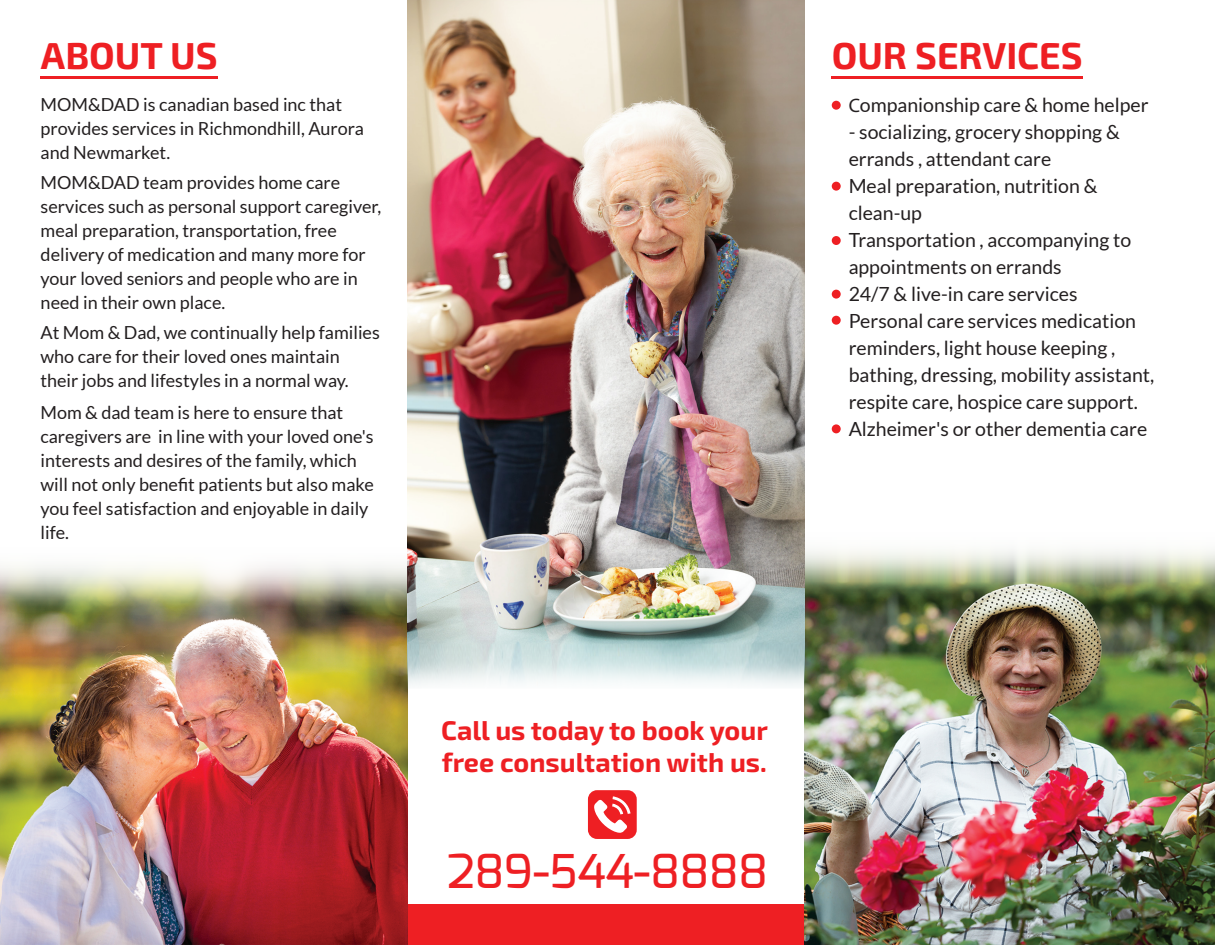
<style>
.page{position:relative;width:1215px;height:945px;background:#fff}
.page>*{position:absolute;margin:0;border:0;box-sizing:border-box;transform-origin:0 0}
.t1{font:500 46.5px "Exo";color:#ee1f23}
.t2{font:700 37.5px "Exo 2.0";color:#ee1f23}
.t3{font:700 27px/32.4px "Exo 2.0";color:#ee1f23}
.t4{font:19.5px/27px "Lato";color:#231f20}
.t5{font:18px/24px "Lato";color:#231f20}
.s1{font-family:"Myriad Pro"}
</style>
<div class="page">
<div style="left:381px;top:904px;width:444px;height:41px;background:#ee1f23"></div>
<img style="left:0;top:548px;width:408px;height:397px">
<img style="left:805px;top:550px;width:410px;height:395px">
<img style="left:408px;top:0;width:397px;height:755px">
<div style="left:832px;top:101px;width:9px;height:9px;background:#ee1f23;border-radius:50%"></div>
<div style="left:832px;top:182px;width:9px;height:9px;background:#ee1f23;border-radius:50%"></div>
<div style="left:832px;top:236px;width:9px;height:9px;background:#ee1f23;border-radius:50%"></div>
<div style="left:832px;top:290px;width:9px;height:9px;background:#ee1f23;border-radius:50%"></div>
<div style="left:832px;top:316px;width:9px;height:9px;background:#ee1f23;border-radius:50%"></div>
<div style="left:832px;top:424px;width:9px;height:9px;background:#ee1f23;border-radius:50%"></div>
<hr style="left:832px;top:76px;width:251px;height:3px;background:#ee1f23">
<hr style="left:40px;top:76px;width:177px;height:3px;background:#ee1f23">
<div style="left:588px;top:790px;width:49px;height:49px;background:#ee1f23;border-radius:9px"></div>
<svg style="left:594px;top:796px;width:37px;height:37px"></svg>
<h2 class="t2" style="left:41px;top:33px;width:178px">ABOUT US</h2>
<h2 class="t2" style="left:832px;top:33px;width:252px">OUR SERVICES</h2>
<p class="t5" style="left:41px;top:92px;width:325px">MOM&amp;DAD is canadian based inc that provides services in Richmondhill, Aurora and Newmarket.</p>
<p class="t5" style="left:41px;top:170px;width:342px">MOM&amp;DAD team provides home care services such as personal support caregiver, meal preparation, transportation, free delivery of medication and many more for your loved seniors and people who are in need in their own place.</p>
<p class="t5" style="left:40px;top:320px;width:341px">At Mom &amp; Dad, we continually help families who care for their loved ones maintain their jobs and lifestyles in a normal way.</p>
<p class="t5" style="left:40px;top:400px;width:335px">Mom &amp; dad team is here to ensure that caregivers are in line with your loved one's interests and desires of the family, which will not only benefit patients but also make you feel satisfaction and enjoyable in daily life.</p>
<h3 class="t3" style="left:441px;top:715px;width:328px">Call us today to book your free consultation with us.</h3>
<h1 class="t1" style="left:447px;top:841px;width:322px">289-544-8888</h1>
<p class="t4" style="left:849px;top:91px;width:302px"><span class="s1">C</span>ompanionship care &amp; home helper</p>
<p class="t4" style="left:849px;top:118px;width:307px">- socializing, grocery shopping &amp; errands , attendant care<br>Meal preparation, nutrition &amp; clean-up<br>Transportation , accompanying to appointments on errands<br>24/7 &amp; live-in care services<br>Personal care services medication reminders, light house keeping , bathing, dressing, mobility assistant, respite care, hospice care support.<br>Alzheimer's or other dementia care</p>
</div>
